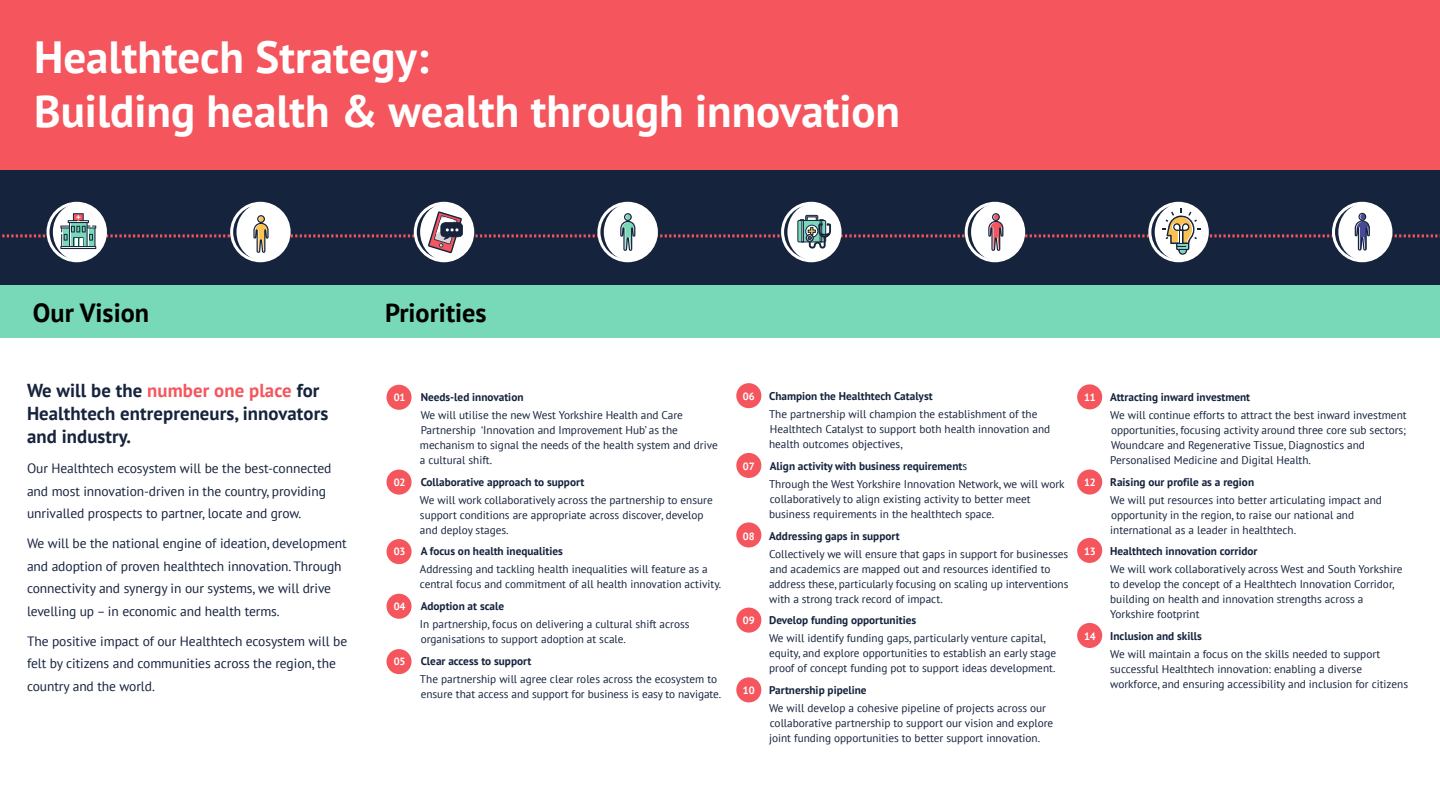
<style>
.page{position:relative;width:1440px;height:810px;background:#fff}
.page>*{position:absolute;margin:0;border:0;box-sizing:border-box;transform-origin:0 0}
.t1{font:700 45px/54px "PT Sans";color:#fff}
.t2{font:700 26.25px "PT Sans";color:#000}
.t3{font:700 18.75px/23.2px "PT Sans";letter-spacing:.005em;color:#16233d}
.t4{font:13.5px/22.5px "PT Sans";letter-spacing:-.005em;color:#16233d}
.t5{font:11.25px/15px "PT Sans";color:#16233d}
.t6{font:700 11.25px "PT Sans";color:#16233d}
.t7{font:700 10.5px "PT Sans";color:#fff}
.s1{color:#f5555d}
.s2{font-weight:700}
</style>
<div class="page">
<div style="left:736px;top:383px;width:25px;height:25px;background:#f5555d;border-radius:50%"></div>
<div style="left:387px;top:594px;width:25px;height:25px;background:#f5555d;border-radius:50%"></div>
<div style="left:387px;top:539px;width:25px;height:25px;background:#f5555d;border-radius:50%"></div>
<div style="left:1077px;top:538px;width:25px;height:25px;background:#f5555d;border-radius:50%"></div>
<div style="left:736px;top:453px;width:25px;height:25px;background:#f5555d;border-radius:50%"></div>
<div style="left:1077px;top:469px;width:25px;height:26px;background:#f5555d;border-radius:50%"></div>
<div style="left:1077px;top:623px;width:25px;height:25px;background:#f5555d;border-radius:50%"></div>
<div style="left:736px;top:608px;width:25px;height:25px;background:#f5555d;border-radius:50%"></div>
<div style="left:736px;top:677px;width:25px;height:25px;background:#f5555d;border-radius:50%"></div>
<div style="left:736px;top:522px;width:25px;height:26px;background:#f5555d;border-radius:50%"></div>
<div style="left:387px;top:649px;width:25px;height:25px;background:#f5555d;border-radius:50%"></div>
<div style="left:1077px;top:384px;width:25px;height:25px;background:#f5555d;border-radius:50%"></div>
<div style="left:387px;top:470px;width:25px;height:25px;background:#f5555d;border-radius:50%"></div>
<div style="left:387px;top:385px;width:25px;height:25px;background:#f5555d;border-radius:50%"></div>
<div style="left:0;top:275px;width:1440px;height:63px;background:#78d9b8"></div>
<div style="left:0;top:159px;width:1440px;height:126px;background:#16233d"></div>
<div style="left:0;top:0;width:1440px;height:170px;background:#f5555d"></div>
<svg style="left:2px;top:202px;width:1438px;height:60px"></svg>
<h1 class="t1" style="left:34px;top:30px;width:868px">Healthtech Strategy:<br>Building health &amp; wealth through innovation</h1>
<h2 class="t2" style="left:33px;top:296px;width:118px">Our Vision</h2>
<h2 class="t2" style="left:385px;top:296px;width:103px">Priorities</h2>
<h3 class="t3" style="left:27px;top:378px;width:303px">We will be the <span class="s1">number one place</span> for<br>Healthtech entrepreneurs, innovators and industry.</h3>
<p class="t4" style="left:27px;top:457px;width:306px">Our Healthtech ecosystem will be the best-connected and most innovation-driven in the country, providing unrivalled prospects to partner, locate and grow.</p>
<p class="t4" style="left:27px;top:532px;width:321px">We will be the national engine of ideation, development and adoption of proven healthtech innovation. Through connectivity and synergy in our systems, we will drive levelling up – in economic and health terms.</p>
<p class="t4" style="left:27px;top:629px;width:322px">The positive impact of our Healthtech ecosystem will be felt by citizens and communities across the region, the country and the world.</p>
<p class="t7" style="left:394px;top:390px;width:13px">01</p>
<p class="t6" style="left:421px;top:390px;width:104px">Needs-led innovation</p>
<p class="t5" style="left:420px;top:407px;width:299px">We will utilise the new West Yorkshire Health and Care Partnership ‘Innovation and Improvement Hub’ as the mechanism to signal the needs of the health system and drive a cultural shift.</p>
<p class="t7" style="left:394px;top:475px;width:13px">02</p>
<p class="t6" style="left:421px;top:474px;width:165px">Collaborative approach to support</p>
<p class="t5" style="left:420px;top:492px;width:294px">We will work collaboratively across the partnership to ensure support conditions are appropriate across discover, develop and deploy stages.</p>
<p class="t7" style="left:394px;top:545px;width:13px">03</p>
<p class="t6" style="left:421px;top:544px;width:144px">A focus on health inequalities</p>
<p class="t5" style="left:420px;top:562px;width:303px">Addressing and tackling health inequalities will feature as a central focus and commitment of all health innovation activity.</p>
<p class="t7" style="left:394px;top:600px;width:13px">04</p>
<p class="t6" style="left:421px;top:599px;width:85px">Adoption at scale</p>
<p class="t5" style="left:420px;top:616px;width:271px">In partnership, focus on delivering a cultural shift across organisations to support adoption at scale.</p>
<p class="t7" style="left:394px;top:654px;width:13px">05</p>
<p class="t6" style="left:421px;top:654px;width:112px">Clear access to support</p>
<p class="t5" style="left:420px;top:671px;width:303px">The partnership will agree clear roles across the ecosystem to ensure that access and support for business is easy to navigate.</p>
<p class="t7" style="left:743px;top:390px;width:13px">06</p>
<p class="t6" style="left:769px;top:389px;width:165px">Champion the Healthtech Catalyst</p>
<p class="t5" style="left:769px;top:406px;width:283px">The partnership will champion the establishment of the<br>Healthtech Catalyst to support both health innovation and health outcomes objectives,</p>
<p class="t7" style="left:743px;top:459px;width:13px">07</p>
<p class="t5" style="left:769px;top:457px;width:297px;line-height:18px"><span class="s2">Align activity with business requirement</span>s<br>Through the West Yorkshire Innovation Network, we will work</p>
<p class="t5" style="left:769px;top:491px;width:263px">collaboratively to align existing activity to better meet business requirements in the healthtech space.</p>
<p class="t7" style="left:743px;top:529px;width:13px">08</p>
<p class="t6" style="left:769px;top:528px;width:132px">Addressing gaps in support</p>
<p class="t5" style="left:769px;top:546px;width:301px">Collectively we will ensure that gaps in support for businesses and academics are mapped out and resources identified to address these, particularly focusing on scaling up interventions with a strong track record of impact.</p>
<p class="t7" style="left:743px;top:614px;width:13px">09</p>
<p class="t6" style="left:769px;top:613px;width:149px">Develop funding opportunities</p>
<p class="t5" style="left:769px;top:631px;width:289px">We will identify funding gaps, particularly venture capital, equity, and explore opportunities to establish an early stage proof of concept funding pot to support ideas development.</p>
<p class="t7" style="left:743px;top:684px;width:13px">10</p>
<p class="t6" style="left:769px;top:683px;width:99px">Partnership pipeline</p>
<p class="t5" style="left:769px;top:700px;width:286px">We will develop a cohesive pipeline of projects across our collaborative partnership to support our vision and explore joint funding opportunities to better support innovation.</p>
<p class="t7" style="left:1084px;top:390px;width:13px">11</p>
<p class="t6" style="left:1110px;top:390px;width:142px">Attracting inward investment</p>
<p class="t5" style="left:1110px;top:407px;width:298px">We will continue efforts to attract the best inward investment opportunities, focusing activity around three core sub sectors; Woundcare and Regenerative Tissue, Diagnostics and Personalised Medicine and Digital Health.</p>
<p class="t7" style="left:1084px;top:475px;width:13px">12</p>
<p class="t6" style="left:1110px;top:474px;width:145px">Raising our profile as a region</p>
<p class="t5" style="left:1110px;top:492px;width:273px">We will put resources into better articulating impact and opportunity in the region, to raise our national and international as a leader in healthtech.</p>
<p class="t7" style="left:1084px;top:545px;width:13px">13</p>
<p class="t6" style="left:1110px;top:544px;width:149px">Healthtech innovation corridor</p>
<p class="t5" style="left:1110px;top:562px;width:294px">We will work collaboratively across West and South Yorkshire to develop the concept of a Healthtech Innovation Corridor, building on health and innovation strengths across a Yorkshire footprint</p>
<p class="t7" style="left:1084px;top:630px;width:13px">14</p>
<p class="t6" style="left:1110px;top:629px;width:93px">Inclusion and skills</p>
<p class="t5" style="left:1110px;top:646px;width:299px">We will maintain a focus on the skills needed to support successful Healthtech innovation: enabling a diverse workforce, and ensuring accessibility and inclusion for citizens</p>
</div>
